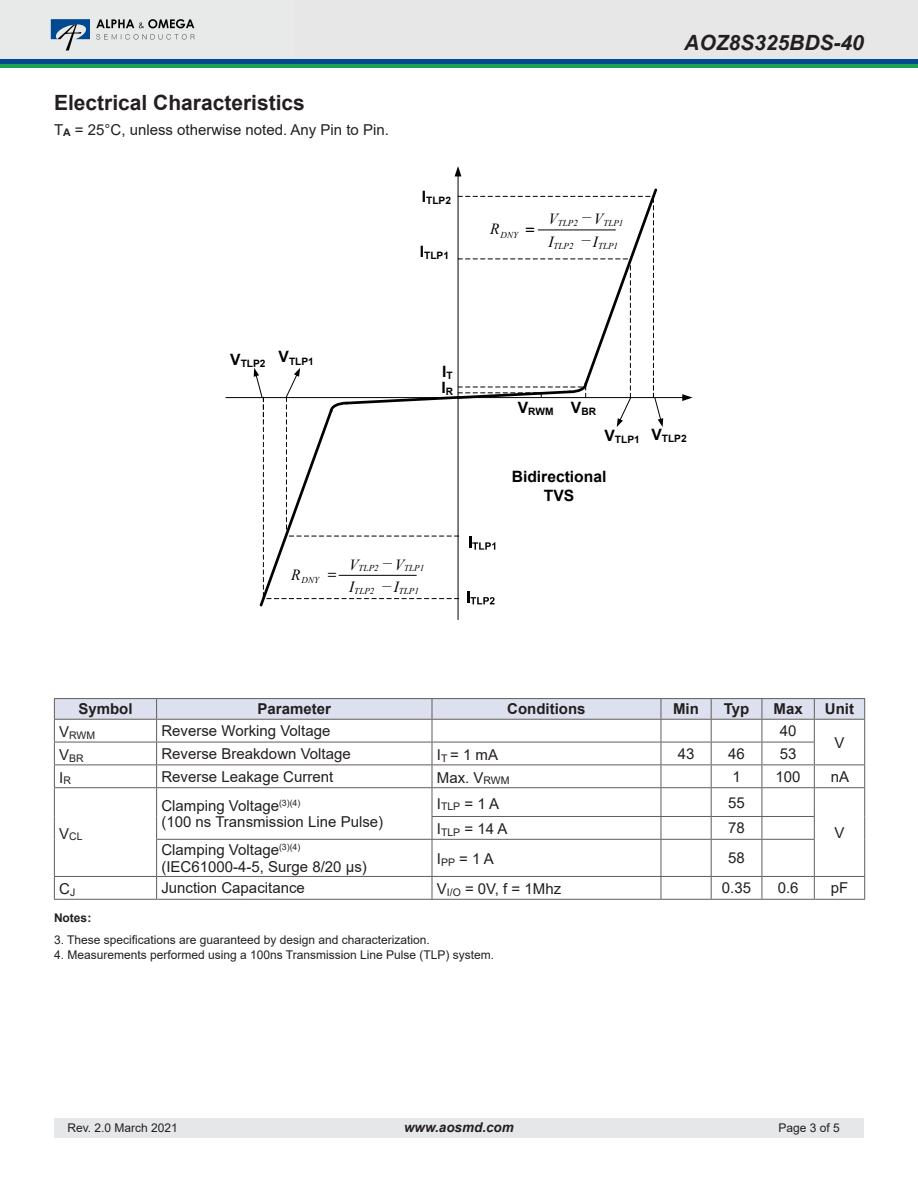
<style>
.page{position:relative;width:918px;height:1188px;background:#fff}
.page>*{position:absolute;margin:0;border:0;box-sizing:border-box;transform-origin:0 0}
.t1{font:700 21px "Arial";color:#231f20}
.t2{font:italic 700 21px "Arial";color:#231f20}
.t3{font:700 15.6px/18.8px "Arial";color:#000;text-align:center}
.t4{font:15.45px "Myriad Pro";color:#000}
.Table_text_9pt{font:15px "Arial";color:#231f20}
.Body_text_-_sml_par{font:15px "Arial";color:#231f20}
.Table_title_9pt-B{font:700 15px "Arial";color:#231f20}
.t5{font:italic 700 13.5px "Arial";color:#231f20}
.notes{font:12px "Arial";color:#231f20}
.notes-2{font:700 12px "Arial";color:#231f20}
.Table_text_9pt-2{font:10.5px "Arial";color:#231f20}
.t6{font:700 10.2px "Arial";color:#000}
.t7{font:9.6px "Myriad Pro";color:#000}
.t8{font:italic 9px "Times New Roman";color:#000}
.s1{font-size:15.6px}
.s2{font-size:15px}
</style>
<div class="page">
<div style="left:54px;top:1119px;width:810px;height:19px;background:#e6e7e9"></div>
<div style="left:0;top:0;width:918px;height:61px;background:#e7e7e7"></div>
<div style="left:0;top:59px;width:918px;height:5px;background:#014990"></div>
<hr style="left:0;top:64px;width:918px;height:4px;background:#1da252">
<hr style="left:226px;top:397px;width:457px;height:1px;background:#000">
<svg style="left:682px;top:394px;width:11px;height:7px"></svg>
<hr style="left:458px;top:176px;width:1px;height:444px;background:#000">
<svg style="left:455px;top:166px;width:6px;height:10px"></svg>
<svg style="left:254px;top:186px;width:409px;height:423px"></svg>
<hr style="left:339px;top:575px;width:77px;height:1px;background:#000">
<hr style="left:54px;top:698px;width:103px;height:1px;background:#635d59">
<hr style="left:157px;top:698px;width:275px;height:1px;background:#635d59">
<hr style="left:432px;top:698px;width:229px;height:1px;background:#635d59">
<hr style="left:661px;top:698px;width:50px;height:1px;background:#635d59">
<hr style="left:711px;top:698px;width:51px;height:1px;background:#635d59">
<hr style="left:762px;top:698px;width:52px;height:1px;background:#635d59">
<hr style="left:814px;top:698px;width:51px;height:1px;background:#635d59">
<svg style="left:54px;top:699px;width:811px;height:140px"></svg>
<hr style="left:54px;top:839px;width:1px;height:37px;background:#635d59">
<hr style="left:156px;top:839px;width:276px;height:1px;background:#635d59">
<hr style="left:156px;top:840px;width:1px;height:36px;background:#635d59">
<hr style="left:432px;top:839px;width:229px;height:1px;background:#635d59">
<hr style="left:432px;top:840px;width:1px;height:36px;background:#635d59">
<hr style="left:661px;top:839px;width:50px;height:1px;background:#635d59">
<hr style="left:661px;top:840px;width:1px;height:36px;background:#635d59">
<hr style="left:711px;top:839px;width:51px;height:1px;background:#635d59">
<hr style="left:711px;top:840px;width:1px;height:36px;background:#635d59">
<hr style="left:762px;top:839px;width:53px;height:1px;background:#635d59">
<hr style="left:762px;top:840px;width:1px;height:36px;background:#635d59">
<hr style="left:814px;top:840px;width:1px;height:36px;background:#635d59">
<hr style="left:864px;top:839px;width:1px;height:37px;background:#635d59">
<hr style="left:54px;top:876px;width:103px;height:1px;background:#635d59">
<svg style="left:54px;top:877px;width:1px;height:22px"></svg>
<hr style="left:157px;top:876px;width:275px;height:1px;background:#635d59">
<svg style="left:156px;top:877px;width:1px;height:22px"></svg>
<hr style="left:432px;top:876px;width:229px;height:1px;background:#635d59">
<svg style="left:432px;top:877px;width:1px;height:22px"></svg>
<hr style="left:661px;top:876px;width:50px;height:1px;background:#635d59">
<svg style="left:661px;top:877px;width:1px;height:22px"></svg>
<hr style="left:711px;top:876px;width:51px;height:1px;background:#635d59">
<svg style="left:711px;top:877px;width:1px;height:22px"></svg>
<hr style="left:762px;top:876px;width:52px;height:1px;background:#635d59">
<svg style="left:762px;top:877px;width:1px;height:22px"></svg>
<hr style="left:814px;top:876px;width:51px;height:1px;background:#635d59">
<svg style="left:814px;top:877px;width:1px;height:22px"></svg>
<svg style="left:864px;top:877px;width:1px;height:22px"></svg>
<hr style="left:54px;top:899px;width:103px;height:1px;background:#635d59">
<hr style="left:157px;top:899px;width:275px;height:1px;background:#635d59">
<hr style="left:432px;top:899px;width:229px;height:1px;background:#635d59">
<hr style="left:661px;top:899px;width:50px;height:1px;background:#635d59">
<hr style="left:711px;top:899px;width:51px;height:1px;background:#635d59">
<hr style="left:762px;top:899px;width:52px;height:1px;background:#635d59">
<hr style="left:814px;top:899px;width:51px;height:1px;background:#635d59">
<svg style="left:51px;top:19px;width:143px;height:32px"></svg>
<h1 class="t1" style="left:54px;top:88px;width:252px">Electrical Characteristics</h1>
<p class="Body_text_-_sml_par" style="left:54px;top:119px;width:337px">T<sub>A</sub> = 25°C, unless otherwise noted. Any Pin to Pin.</p>
<p class="t6" style="left:422px;top:193px;width:31px"><sup>I</sup>TLP2</p>
<p class="t6" style="left:420px;top:248px;width:31px"><sup>I</sup>TLP1</p>
<p class="t8" style="left:490px;top:228px;width:29px"><sup>R</sup>DNY</p>
<p class="t4" style="left:526px;top:219px;width:11px">=</p>
<p class="t8" style="left:548px;top:217px;width:77px"><sup>V</sup>TLP2 <sup>V</sup>TLP1</p>
<p class="t7" style="left:582px;top:211px;width:11px">—</p>
<p class="t8" style="left:548px;top:240px;width:71px"><sup>I</sup>TLP2 <sup>I</sup>TLP1</p>
<p class="t7" style="left:581px;top:234px;width:11px">—</p>
<h1 class="t2" style="left:684px;top:28px;width:181px">AOZ8S325BDS-40</h1>
<p class="t6" style="left:230px;top:355px;width:85px"><span class="s1">V</span>TLP2 <sup>V</sup>TLP1</p>
<p class="t3" style="left:442px;top:362px;width:12px">I<sub>T</sub></p>
<p class="t3" style="left:441px;top:378px;width:13px">I<sub>R</sub></p>
<p class="t8" style="left:291px;top:574px;width:47px"><sup>R</sup>DNY <sup>=</sup></p>
<p class="t8" style="left:349px;top:562px;width:77px"><sup>V</sup>TLP2 <sup>V</sup>TLP1</p>
<p class="t7" style="left:382px;top:579px;width:11px">—</p>
<p class="t7" style="left:383px;top:557px;width:11px">—</p>
<p class="t8" style="left:349px;top:585px;width:71px"><sup>I</sup>TLP2 <sup>I</sup>TLP1</p>
<p class="t6" style="left:518px;top:405px;width:80px"><sup>V</sup>RWM <sup>V</sup>BR</p>
<p class="t6" style="left:604px;top:431px;width:84px"><sup>V</sup>TLP1 <sup>V</sup>TLP2</p>
<p class="t3" style="left:512px;top:467px;width:96px">Bidirectional<br>TVS</p>
<p class="Table_title_9pt-B" style="left:78px;top:699px;width:56px">Symbol</p>
<p class="Table_title_9pt-B" style="left:258px;top:699px;width:75px">Parameter</p>
<p class="Table_title_9pt-B" style="left:507px;top:699px;width:80px">Conditions</p>
<p class="Table_title_9pt-B" style="left:673px;top:699px;width:27px">Min</p>
<p class="Table_title_9pt-B" style="left:724px;top:699px;width:27px">Typ</p>
<p class="Table_title_9pt-B" style="left:774px;top:699px;width:31px">Max</p>
<p class="Table_title_9pt-B" style="left:825px;top:699px;width:31px">Unit</p>
<p class="Table_text_9pt-2" style="left:59px;top:728px;width:38px"><span class="s2">V</span>RWM</p>
<p class="Table_text_9pt" style="left:161px;top:721px;width:170px">Reverse Working Voltage</p>
<p class="Table_text_9pt" style="left:780px;top:721px;width:18px">40</p>
<p class="Table_text_9pt" style="left:835px;top:732px;width:12px">V</p>
<p class="Table_text_9pt-2" style="left:59px;top:751px;width:26px"><span class="s2">V</span>BR</p>
<p class="Table_text_9pt" style="left:161px;top:743px;width:191px">Reverse Breakdown Voltage</p>
<p class="Table_text_9pt" style="left:437px;top:744px;width:63px">I<sub>T</sub> = 1 mA</p>
<p class="Table_text_9pt" style="left:678px;top:743px;width:18px">43</p>
<p class="Table_text_9pt" style="left:728px;top:743px;width:18px">46</p>
<p class="Table_text_9pt" style="left:780px;top:743px;width:18px">53</p>
<p class="Table_text_9pt" style="left:59px;top:767px;width:13px">I<sub>R</sub></p>
<p class="Table_text_9pt" style="left:161px;top:766px;width:173px">Reverse Leakage Current</p>
<p class="Table_text_9pt" style="left:437px;top:767px;width:74px">Max. V<sub>RWM</sub></p>
<p class="Table_text_9pt" style="left:732px;top:766px;width:10px">1</p>
<p class="Table_text_9pt" style="left:776px;top:766px;width:27px">100</p>
<p class="Table_text_9pt" style="left:831px;top:766px;width:20px">nA</p>
<p class="Table_text_9pt-2" style="left:59px;top:829px;width:25px"><span class="s2">V</span>CL</p>
<p class="Table_text_9pt" style="left:161px;top:795px;width:140px">Clamping Voltage<sup>(3)(4)</sup></p>
<p class="Table_text_9pt" style="left:161px;top:812px;width:223px">(100 ns Transmission Line Pulse)</p>
<p class="Table_text_9pt" style="left:161px;top:839px;width:140px">Clamping Voltage<sup>(3)(4)</sup></p>
<p class="Table_text_9pt" style="left:161px;top:856px;width:207px">(IEC61000-4-5, Surge 8/20 μs)</p>
<p class="Table_text_9pt" style="left:437px;top:793px;width:64px">I<sub>TLP</sub> = 1 A</p>
<p class="Table_text_9pt" style="left:728px;top:792px;width:18px">55</p>
<p class="Table_text_9pt" style="left:437px;top:819px;width:72px">I<sub>TLP</sub> = 14 A</p>
<p class="Table_text_9pt" style="left:728px;top:818px;width:18px">78</p>
<p class="Table_text_9pt" style="left:835px;top:822px;width:12px">V</p>
<p class="Table_text_9pt" style="left:437px;top:849px;width:58px">I<sub>PP</sub> = 1 A</p>
<p class="Table_text_9pt" style="left:728px;top:848px;width:18px">58</p>
<p class="Table_text_9pt" style="left:59px;top:879px;width:18px">C<sub>J</sub></p>
<p class="Table_text_9pt" style="left:161px;top:878px;width:145px">Junction Capacitance</p>
<p class="Table_text_9pt" style="left:437px;top:879px;width:126px">V<sub>I/O</sub> = 0V, f = 1Mhz</p>
<p class="Table_text_9pt" style="left:722px;top:878px;width:31px">0.35</p>
<p class="Table_text_9pt" style="left:778px;top:878px;width:22px">0.6</p>
<p class="Table_text_9pt" style="left:831px;top:878px;width:19px">pF</p>
<p class="notes-2" style="left:54px;top:909px;width:39px">Notes:</p>
<p class="notes" style="left:54px;top:931px;width:377px">3. These specifications are guaranteed by design and characterization.</p>
<p class="notes" style="left:54px;top:946px;width:442px">4. Measurements performed using a 100ns Transmission Line Pulse (TLP) system.</p>
<p class="notes" style="left:68px;top:1120px;width:112px">Rev. 2.0 March 2021</p>
<p class="t5" style="left:404px;top:1118px;width:111px">www.aosmd.com</p>
<p class="notes" style="left:779px;top:1120px;width:63px">Page 3 of 5</p>
</div>
